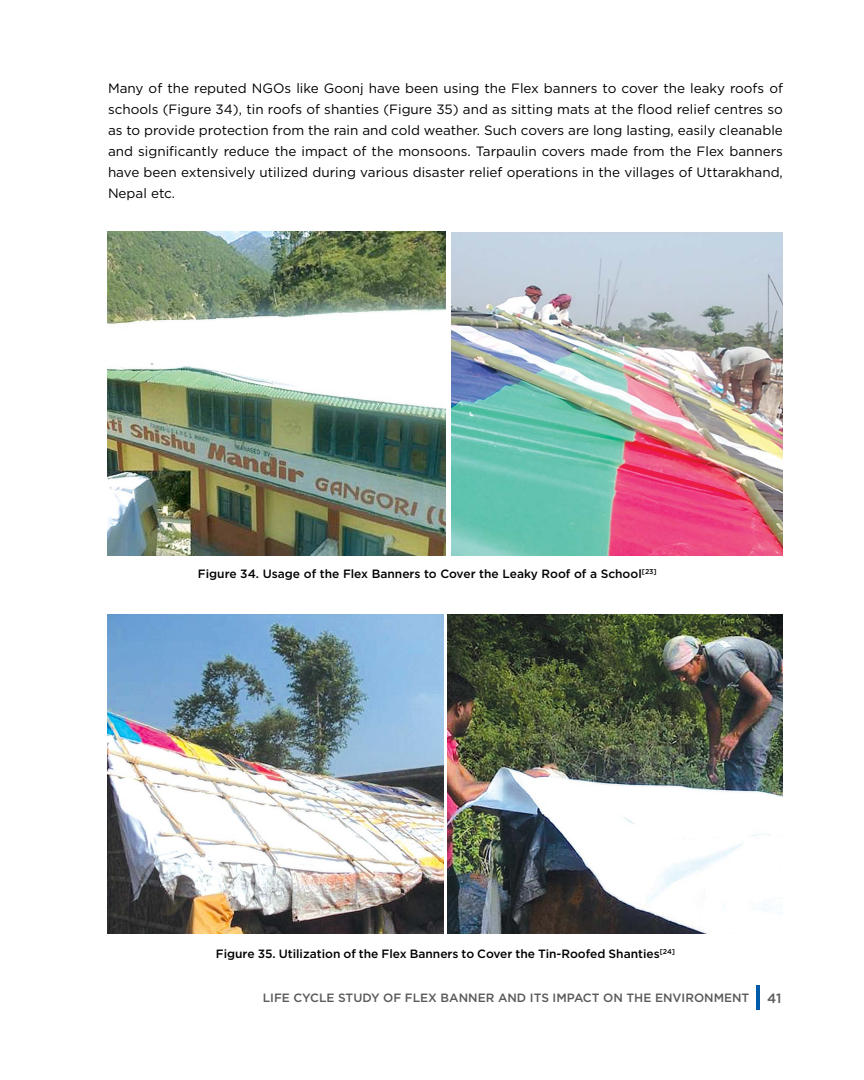
<style>
.page{position:relative;width:864px;height:1080px;background:#fff}
.page>*{position:absolute;margin:0;border:0;box-sizing:border-box;transform-origin:0 0}
.t1{font:13.5px/21px "Gotham";color:#000;text-align:justify}
.t2{font:500 13.5px "Gotham";color:#58595b}
.t3{font:500 12px "Gotham";color:#000}
.t4{font:500 12px "Gotham";color:#58595b}
</style>
<div class="page">
<hr style="left:757px;top:985px;width:3px;height:25px;background:#005baa">
<img style="left:108px;top:232px;width:337px;height:323px">
<img style="left:451px;top:235px;width:332px;height:320px">
<img style="left:108px;top:615px;width:336px;height:318px">
<img style="left:448px;top:615px;width:335px;height:318px">
<p class="t1" style="left:108px;top:77px;width:677px">Many of the reputed NGOs like Goonj have been using the Flex banners to cover the leaky roofs of schools (Figure 34), tin roofs of shanties (Figure 35) and as sitting mats at the flood relief centres so as to provide protection from the rain and cold weather. Such covers are long lasting, easily cleanable and significantly reduce the impact of the monsoons. Tarpaulin covers made from the Flex banners have been extensively utilized during various disaster relief operations in the villages of Uttarakhand, Nepal etc.</p>
<p class="t3" style="left:198px;top:566px;width:460px">Figure 34. Usage of the Flex Banners to Cover the Leaky Roof of a School<sup>[23]</sup></p>
<p class="t3" style="left:216px;top:946px;width:461px">Figure 35. Utilization of the Flex Banners to Cover the Tin-Roofed Shanties<sup>[24]</sup></p>
<p class="t4" style="left:263px;top:990px;width:488px">LIFE CYCLE STUDY OF FLEX BANNER AND ITS IMPACT ON THE ENVIRONMENT</p>
<p class="t2" style="left:767px;top:989px;width:16px">41</p>
</div>
